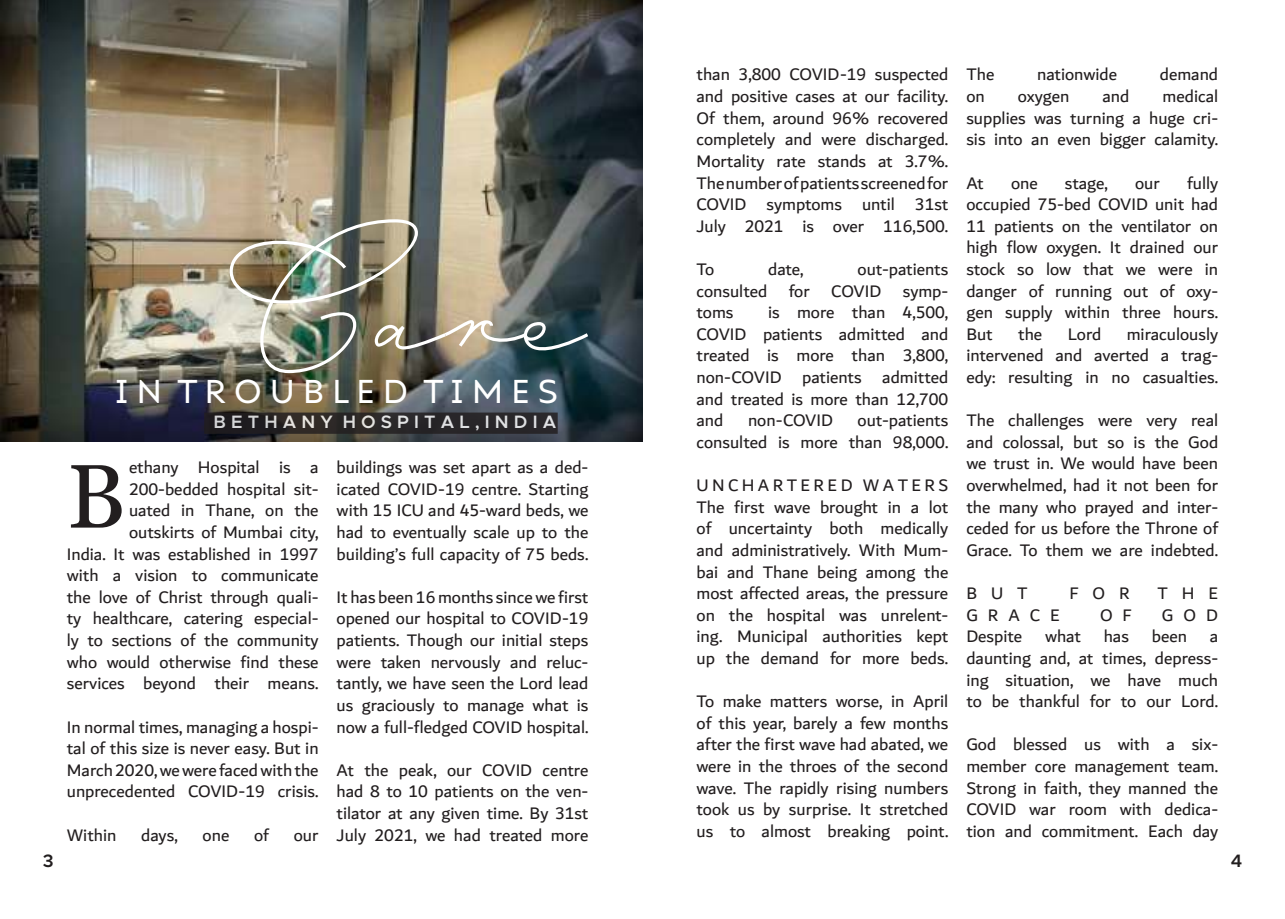
<style>
.page{position:relative;width:1285px;height:919px;background:#fff}
.page>*{position:absolute;margin:0;border:0;box-sizing:border-box;transform-origin:0 0}
.t1{font:123px "Mina";color:#fff}
.t2{font:90px "Georgia Pro";color:#221e1f}
.t3{font:33px "Ariana Pro";color:#fff}
.t4{font:18px/21.6px "Dubai";color:#221e1f;text-align:justify}
.t5{font:600 18px "Metropolis";color:#fff}
.t6{font:600 18px "Metropolis";color:#221e1f}
</style>
<div class="page">
<img style="left:0;top:0;width:642px;height:441px">
<div style="left:205px;top:413px;width:352px;height:20px;background:#282627"></div>
<div style="left:204px;top:412px;width:353px;height:22px;border:2px solid #221e1f"></div>
<h1 class="t1" style="left:254px;top:230px;width:335px">Care</h1>
<h3 class="t3" style="left:115px;top:378px;width:444px">I N T R O U B L E D T I M E S</h3>
<p class="t5" style="left:214px;top:414px;width:344px">B E T H A N Y H O S P I T A L , I N D I A</p>
<p class="t4" style="left:67px;top:457px;width:253px;text-align:right">ethany Hospital is a<br>200-bedded hospital sit-<br>uated in Thane, on the outskirts of Mumbai city,<br>India. It was established in 1997 with a vision to communicate the love of Christ through quali&shy;ty healthcare, catering especial&shy;ly to sections of the community who would otherwise find these services beyond their means.</p>
<p class="t4" style="left:67px;top:716px;width:253px">In normal times, managing a hospi&shy;tal of this size is never easy. But in March 2020, we were faced with the unprecedented COVID-19 crisis.</p>
<p class="t4" style="left:67px;top:824px;width:51px">Within</p>
<p class="t4" style="left:141px;top:824px;width:38px">days,</p>
<p class="t4" style="left:202px;top:824px;width:28px">one</p>
<p class="t4" style="left:254px;top:824px;width:16px">of</p>
<p class="t4" style="left:294px;top:824px;width:26px">our</p>
<h2 class="t2" style="left:67px;top:459px;width:60px">B</h2>
<p class="t4" style="left:336px;top:457px;width:253px">buildings was set apart as a ded&shy;icated COVID-19 centre. Starting with 15 ICU and 45-ward beds, we had to eventually scale up to the building’s full capacity of 75 beds.</p>
<p class="t4" style="left:336px;top:585px;width:253px">It has been 16 months since we first opened our hospital to COVID-19 patients. Though our initial steps were taken nervously and reluc&shy;tantly, we have seen the Lord lead us graciously to manage what is now a full-fledged COVID hospital.</p>
<p class="t4" style="left:336px;top:759px;width:253px">At the peak, our COVID centre had 8 to 10 patients on the ven&shy;tilator at any given time. By 31st July 2021, we had treated more</p>
<p class="t4" style="left:696px;top:64px;width:253px">than 3,800 COVID-19 suspected and positive cases at our facility.<br>Of them, around 96% recovered completely and were discharged.<br>Mortality rate stands at 3.7%.<br>The number of patients screened for COVID symptoms until 31st July 2021 is over 116,500.</p>
<p class="t4" style="left:696px;top:259px;width:19px">To</p>
<p class="t4" style="left:768px;top:259px;width:37px">date,</p>
<p class="t4" style="left:696px;top:259px;width:253px;text-indent:161px">out-patients consulted for COVID symp&shy;toms</p>
<p class="t4" style="left:696px;top:302px;width:253px;text-indent:72px">is more than 4,500, COVID patients admitted and treated is more than 3,800, non-COVID patients admitted and treated is more than 12,700 and</p>
<p class="t4" style="left:747px;top:410px;width:86px">non-COVID</p>
<p class="t4" style="left:696px;top:410px;width:253px;text-align:right">out-patients<br>consulted is more than 98,000.</p>
<p class="t4" style="left:696px;top:475px;width:253px">U N C H A R T E R E D W A T E R S The first wave brought in a lot of uncertainty both medically and administratively. With Mum&shy;bai and Thane being among the most affected areas, the pressure on the hospital was unrelent&shy;ing. Municipal authorities kept up the demand for more beds.</p>
<p class="t4" style="left:696px;top:691px;width:253px">To make matters worse, in April of this year, barely a few months after the first wave had abated, we were in the throes of the second wave. The rapidly rising numbers took us by surprise. It stretched us to almost breaking point.</p>
<p class="t4" style="left:966px;top:64px;width:29px">The</p>
<p class="t4" style="left:1036px;top:64px;width:81px">nationwide</p>
<p class="t4" style="left:1159px;top:64px;width:60px">demand</p>
<p class="t4" style="left:966px;top:86px;width:20px">on</p>
<p class="t4" style="left:1017px;top:86px;width:53px">oxygen</p>
<p class="t4" style="left:1102px;top:86px;width:28px">and</p>
<p class="t4" style="left:966px;top:86px;width:253px;text-indent:196px">medical supplies was turning a huge cri&shy;sis into an even bigger calamity.</p>
<p class="t4" style="left:966px;top:172px;width:19px">At</p>
<p class="t4" style="left:1010px;top:172px;width:28px">one</p>
<p class="t4" style="left:1064px;top:172px;width:45px">stage,</p>
<p class="t4" style="left:1134px;top:172px;width:26px">our</p>
<p class="t4" style="left:966px;top:172px;width:253px;text-indent:221px">fully occupied 75-bed COVID unit had 11 patients on the ventilator on high flow oxygen. It drained our stock so low that we were in danger of running out of oxy&shy;gen supply within three hours.<br>But</p>
<p class="t4" style="left:966px;top:323px;width:253px;text-indent:160px">miraculously intervened and averted a trag&shy;edy: resulting in no casualties.</p>
<p class="t4" style="left:966px;top:410px;width:253px">The challenges were very real and colossal, but so is the God we trust in. We would have been overwhelmed, had it not been for the many who prayed and inter&shy;ceded for us before the Throne of Grace. To them we are indebted.</p>
<p class="t4" style="left:966px;top:583px;width:63px">B U T</p>
<p class="t4" style="left:1069px;top:583px;width:62px">F O R</p>
<p class="t4" style="left:1157px;top:583px;width:62px">T H E</p>
<p class="t4" style="left:966px;top:604px;width:95px">G R A C E</p>
<p class="t4" style="left:1099px;top:604px;width:33px">O F</p>
<p class="t4" style="left:1161px;top:604px;width:58px">G O D</p>
<p class="t4" style="left:966px;top:626px;width:57px">Despite</p>
<p class="t4" style="left:1044px;top:626px;width:37px">what</p>
<p class="t4" style="left:1103px;top:626px;width:27px">has</p>
<p class="t4" style="left:1151px;top:626px;width:37px">been</p>
<p class="t4" style="left:1017px;top:323px;width:26px">the</p>
<p class="t4" style="left:1067px;top:323px;width:35px">Lord</p>
<p class="t4" style="left:966px;top:626px;width:253px;text-indent:243px">a daunting and, at times, depress&shy;ing situation, we have much to be thankful for to our Lord.</p>
<p class="t4" style="left:966px;top:734px;width:253px">God blessed us with a six&shy;member core management team.<br>Strong in faith, they manned the COVID war room with dedica&shy;tion and commitment. Each day</p>
<p class="t6" style="left:43px;top:852px;width:12px">3</p>
<p class="t6" style="left:1230px;top:852px;width:13px">4</p>
</div>
